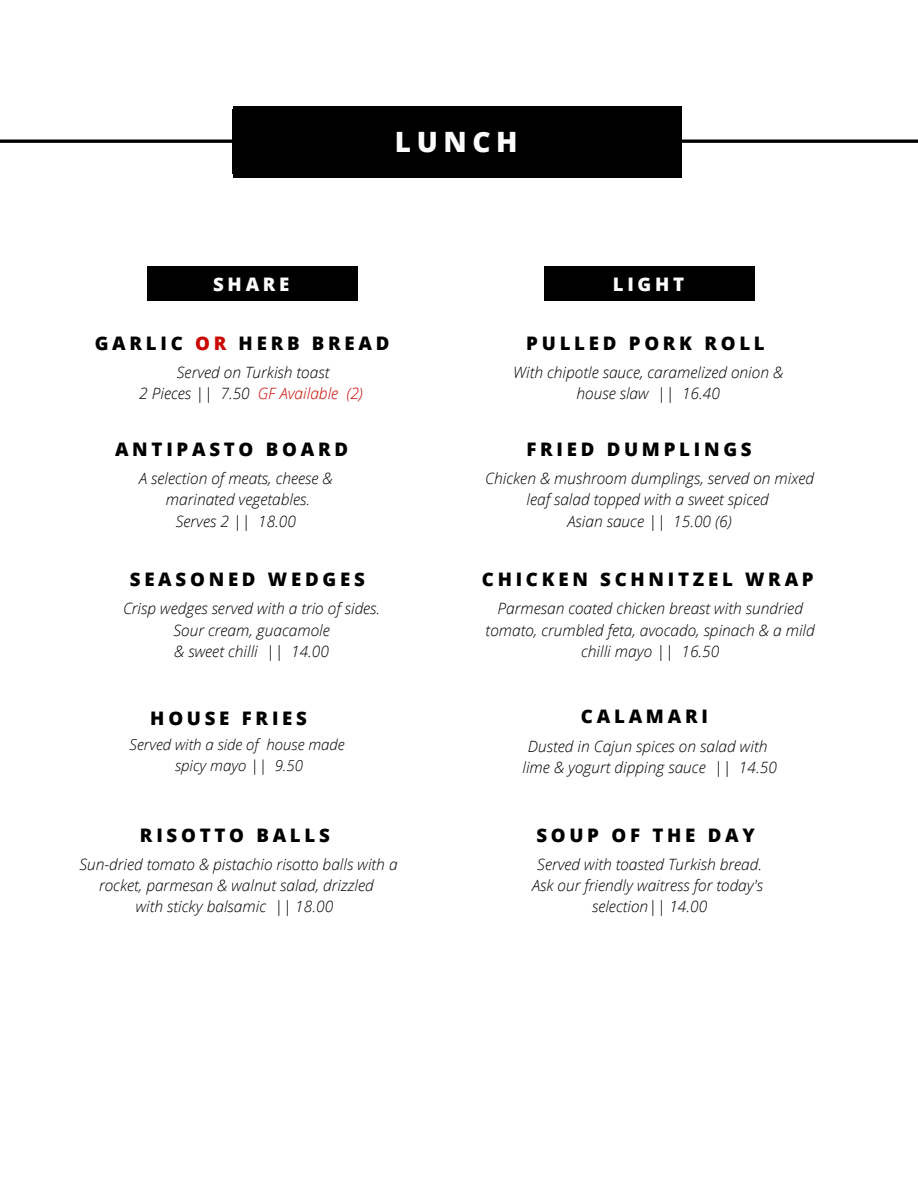
<style>
.page{position:relative;width:918px;height:1188px;background:#fff}
.page>*{position:absolute;margin:0;border:0;box-sizing:border-box;transform-origin:0 0}
.t1{font:800 28.05px "Open Sans";letter-spacing:.2em;color:#fcfcfc}
.t2{font:800 18.75px "Open Sans";letter-spacing:.2em;color:#000}
.t3{font:800 18.75px "Open Sans";letter-spacing:.2em;color:#fcfcfc}
.t4{font:italic 300 15.6px/21.3px "Open Sans";color:#000;text-align:center}
.t5{font:italic 300 15px/20.2px "Open Sans";color:#000;text-align:center}
.s1{color:#cb0600}
</style>
<div class="page">
<svg style="left:0;top:140px;width:918px;height:3px"></svg>
<div style="left:233px;top:109px;width:449px;height:65px;background:#000"></div>
<svg style="left:677px;top:174px;width:4px;height:3px"></svg>
<svg style="left:233px;top:174px;width:4px;height:3px"></svg>
<hr style="left:237px;top:173px;width:440px;height:4px;background:#000">
<svg style="left:677px;top:106px;width:4px;height:3px"></svg>
<svg style="left:233px;top:106px;width:4px;height:3px"></svg>
<div style="left:237px;top:106px;width:440px;height:5px;background:#000"></div>
<div style="left:147px;top:268px;width:211px;height:31px;background:#000"></div>
<hr style="left:149px;top:298px;width:207px;height:2px;background:#000">
<hr style="left:149px;top:267px;width:207px;height:2px;background:#000">
<div style="left:544px;top:268px;width:211px;height:31px;background:#000"></div>
<hr style="left:547px;top:298px;width:206px;height:2px;background:#000">
<hr style="left:547px;top:267px;width:206px;height:2px;background:#000">
<h1 class="t1" style="left:395px;top:122px;width:124px">LUNCH</h1>
<p class="t3" style="left:213px;top:271px;width:78px">SHARE</p>
<p class="t3" style="left:613px;top:271px;width:73px">LIGHT</p>
<p class="t2" style="left:95px;top:330px;width:296px">GARLIC <span class="s1">OR</span> HERB BREAD</p>
<p class="t4" style="left:139px;top:361px;width:225px">Served on Turkish toast<br>2 Pieces || 7.50 <span class="s1">GF Available (2)</span></p>
<p class="t2" style="left:115px;top:436px;width:235px">ANTIPASTO BOARD</p>
<p class="t4" style="left:139px;top:467px;width:195px">A selection of meats, cheese &amp; marinated vegetables.<br>Serves 2 || 18.00</p>
<p class="t2" style="left:130px;top:566px;width:236px">SEASONED WEDGES</p>
<p class="t4" style="left:123px;top:598px;width:259px">Crisp wedges served with a trio of sides.<br>Sour cream, guacamole<br>&amp; sweet chilli || 14.00</p>
<p class="t2" style="left:150px;top:704px;width:158px">HOUSE FRIES</p>
<p class="t5" style="left:130px;top:734px;width:217px">Served with a side of house made spicy mayo || 9.50</p>
<p class="t2" style="left:140px;top:821px;width:191px">RISOTTO BALLS</p>
<p class="t4" style="left:79px;top:853px;width:320px">Sun-dried tomato &amp; pistachio risotto balls with a rocket, parmesan &amp; walnut salad, drizzled<br>with sticky balsamic || 18.00</p>
<p class="t2" style="left:526px;top:330px;width:240px">PULLED PORK ROLL</p>
<p class="t4" style="left:513px;top:361px;width:271px">With chipotle sauce, caramelized onion &amp; house slaw || 16.40</p>
<p class="t2" style="left:526px;top:436px;width:227px">FRIED DUMPLINGS</p>
<p class="t4" style="left:485px;top:467px;width:330px">Chicken &amp; mushroom dumplings, served on mixed leaf salad topped with a sweet spiced<br>Asian sauce || 15.00 (6)</p>
<p class="t2" style="left:482px;top:566px;width:333px">CHICKEN SCHNITZEL WRAP</p>
<p class="t4" style="left:486px;top:598px;width:331px">Parmesan coated chicken breast with sundried tomato, crumbled feta, avocado, spinach &amp; a mild chilli mayo || 16.50</p>
<p class="t2" style="left:581px;top:703px;width:128px">CALAMARI</p>
<p class="t4" style="left:522px;top:735px;width:256px">Dusted in Cajun spices on salad with lime &amp; yogurt dipping sauce || 14.50</p>
<p class="t2" style="left:536px;top:821px;width:220px">SOUP OF THE DAY</p>
<p class="t4" style="left:532px;top:853px;width:233px">Served with toasted Turkish bread.<br>Ask our friendly waitress for today's selection|| 14.00</p>
</div>
